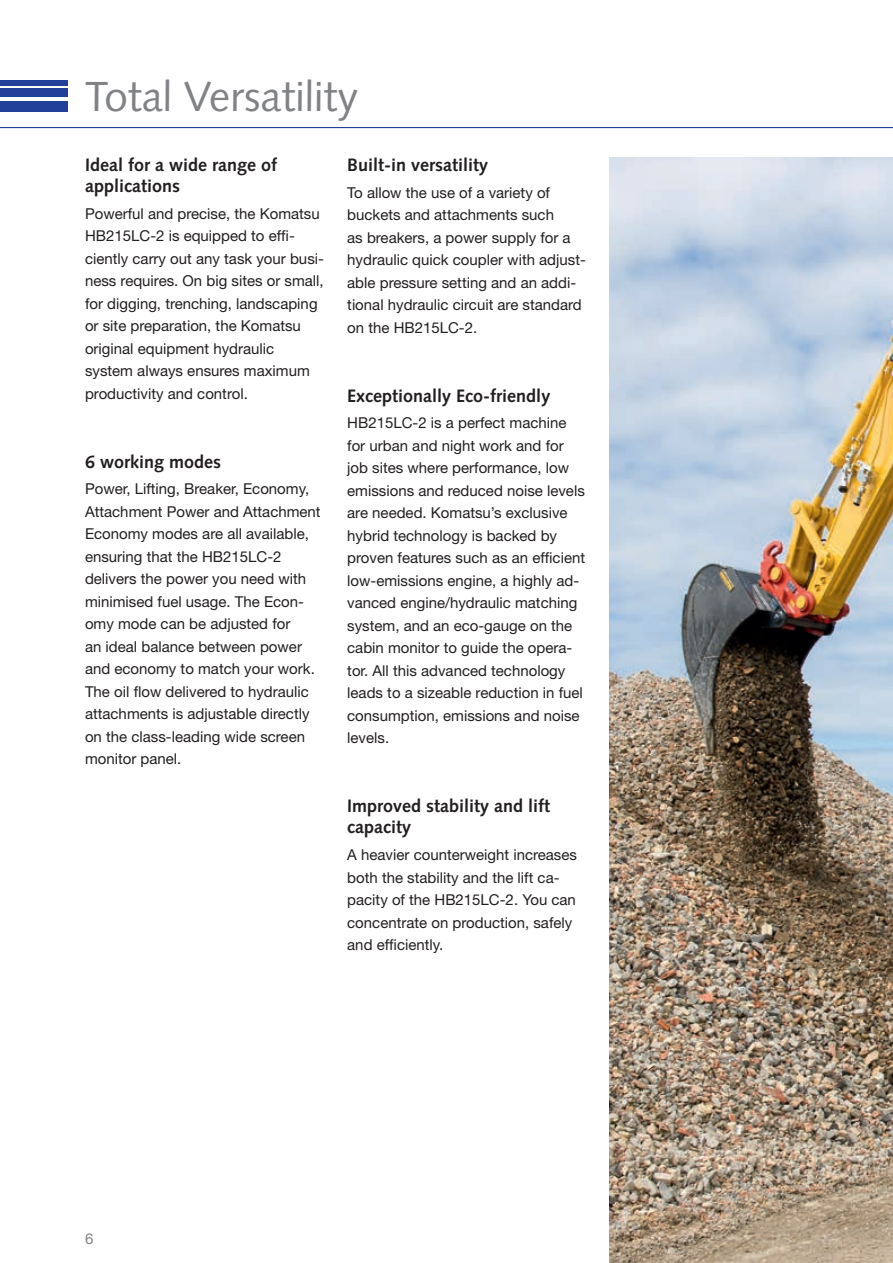
<style>
.page{position:relative;width:893px;height:1263px;background:#fff}
.page>*{position:absolute;margin:0;border:0;box-sizing:border-box;transform-origin:0 0}
.t1{font:42px "Syntax LTCE";color:#808285}
.t2{font:700 18px/21px "Syntax LTCE";color:#231f20}
.t3{font:15px/22.5px "Helvetica Neue LT Pro";color:#231f20}
.t4{font:15px "Helvetica Neue LT Pro";color:#808285}
</style>
<div class="page">
<img style="left:609px;top:157px;width:284px;height:1106px">
<hr style="left:0;top:127px;width:893px;height:1px;background:#223f99">
<div style="left:0;top:101px;width:68px;height:10px;background:#223f99"></div>
<div style="left:0;top:89px;width:68px;height:8px;background:#223f99"></div>
<div style="left:0;top:80px;width:68px;height:5px;background:#223f99"></div>
<h1 class="t1" style="left:85px;top:72px;width:275px">Total Versatility</h1>
<p class="t2" style="left:85px;top:154px;width:194px">Ideal for a wide range of applications</p>
<p class="t3" style="left:85px;top:202px;width:240px">Powerful and precise, the Komatsu HB215LC-2 is equipped to effi&shy;ciently carry out any task your busi&shy;ness requires. On big sites or small, for digging, trenching, landscaping or site preparation, the Komatsu original equipment hydraulic system always ensures maximum productivity and control.</p>
<p class="t2" style="left:347px;top:154px;width:142px">Built-in versatility</p>
<p class="t3" style="left:347px;top:181px;width:240px">To allow the use of a variety of buckets and attachments such<br>as breakers, a power supply for a hydraulic quick coupler with adjust&shy;able pressure setting and an addi&shy;tional hydraulic circuit are standard on the HB215LC-2.</p>
<p class="t2" style="left:347px;top:385px;width:205px">Exceptionally Eco-friendly</p>
<p class="t3" style="left:347px;top:411px;width:239px">HB215LC-2 is a perfect machine for urban and night work and for job sites where performance, low emissions and reduced noise levels are needed. Komatsu’s exclusive hybrid technology is backed by proven features such as an efficient low-emissions engine, a highly ad&shy;vanced engine/hydraulic matching system, and an eco-gauge on the cabin monitor to guide the opera&shy;tor. All this advanced technology leads to a sizeable reduction in fuel consumption, emissions and noise levels.</p>
<p class="t2" style="left:85px;top:451px;width:138px">6 working modes</p>
<p class="t3" style="left:85px;top:477px;width:237px">Power, Lifting, Breaker, Economy,<br>Attachment Power and Attachment<br>Economy modes are all available, ensuring that the HB215LC-2 delivers the power you need with minimised fuel usage. The Econ&shy;omy mode can be adjusted for<br>an ideal balance between power and economy to match your work.<br>The oil flow delivered to hydraulic attachments is adjustable directly on the class-leading wide screen monitor panel.</p>
<p class="t4" style="left:85px;top:1229px;width:10px">6</p>
<p class="t2" style="left:347px;top:796px;width:205px">Improved stability and lift capacity</p>
<p class="t3" style="left:347px;top:843px;width:231px">A heavier counterweight increases both the stability and the lift ca&shy;pacity of the HB215LC-2. You can concentrate on production, safely and efficiently.</p>
</div>
